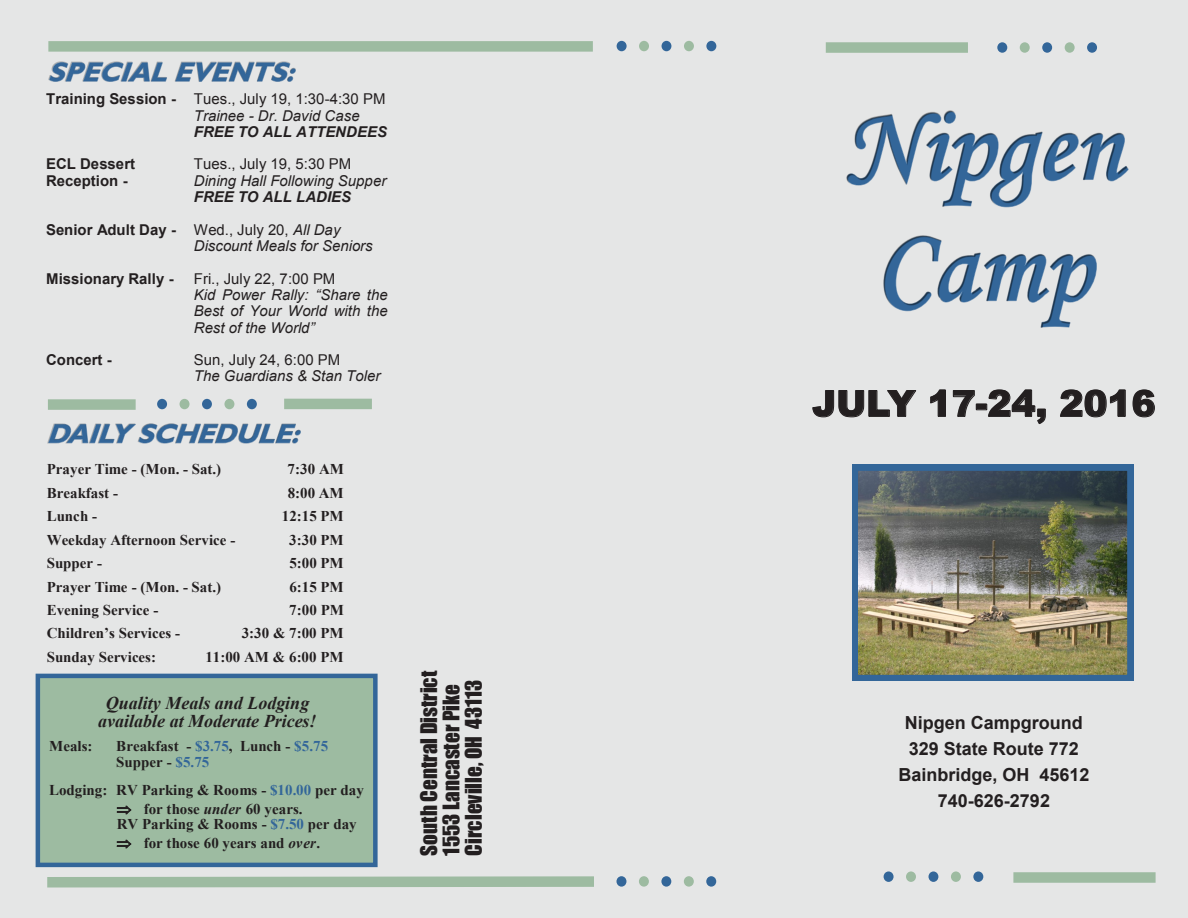
<style>
.page{position:relative;width:1188px;height:918px;background:#e5e6e6}
.page>*{position:absolute;margin:0;border:0;box-sizing:border-box;transform-origin:0 0}
.t1{font:900 36px "Arial";color:#231f20}
.t2{font:21px/22.4px "Impact";color:#231f20}
.t3{font:700 18px/26.1px "Arial";color:#231f20;text-align:center}
.t4{font:italic 700 18px/18.8px "Times New Roman";color:#231f20;text-align:center}
.t5{font:700 15px/15.5px "Times New Roman";color:#231f20}
.t6{font:italic 15px/16.4px "Arial";color:#231f20}
.t7{font:15px/16.4px "Arial";color:#231f20}
.t8{font:700 15px "Arial";color:#231f20}
.s1{font-weight:700}
.s2{font-style:italic}
.s3{font-weight:700;font-style:italic}
.s4{font-weight:700;font-style:normal}
.s5{font-style:normal}
.s6{color:#369}
</style>
<div class="page">
<div style="left:38px;top:676px;width:337px;height:189px;background:#9dbba1"></div>
<div style="left:36px;top:674px;width:342px;height:193px;border:4px solid #369"></div>
<img style="left:852px;top:465px;width:281px;height:216px">
<div style="left:48px;top:399px;width:88px;height:11px;background:#9dbba1"></div>
<div style="left:284px;top:399px;width:88px;height:10px;background:#9dbba1"></div>
<img style="left:847px;top:111px;width:282px;height:96px">
<img style="left:883px;top:236px;width:214px;height:92px">
<svg style="left:812px;top:390px;width:105px;height:28px"></svg>
<svg style="left:930px;top:389px;width:45px;height:28px"></svg>
<div style="left:976px;top:404px;width:11px;height:6px;border:1px solid #231f20"></div>
<svg style="left:987px;top:389px;width:59px;height:35px"></svg>
<svg style="left:1060px;top:389px;width:66px;height:29px"></svg>
<svg style="left:1132px;top:389px;width:23px;height:29px"></svg>
<svg style="left:48px;top:61px;width:240px;height:19px"></svg>
<img style="left:49px;top:62px;width:247px;height:20px">
<img style="left:48px;top:423px;width:253px;height:21px">
<svg style="left:47px;top:876px;width:547px;height:12px;background:#a5c0a9"></svg>
<div style="left:1013px;top:872px;width:143px;height:11px;background:#9dbba1"></div>
<div style="left:826px;top:42px;width:142px;height:11px;background:#9dbba1"></div>
<div style="left:48px;top:41px;width:545px;height:11px;background:#9dbba1"></div>
<div style="left:617px;top:41px;width:10px;height:10px;background:#369;border-radius:50%"></div>
<div style="left:639px;top:41px;width:10px;height:10px;background:#9dbba1;border-radius:50%"></div>
<div style="left:662px;top:41px;width:9px;height:10px;background:#369;border-radius:50%"></div>
<div style="left:684px;top:41px;width:10px;height:10px;background:#9dbba1;border-radius:50%"></div>
<div style="left:706px;top:41px;width:10px;height:10px;background:#369;border-radius:50%"></div>
<div style="left:616px;top:876px;width:10px;height:11px;background:#369;border-radius:50%"></div>
<div style="left:639px;top:876px;width:10px;height:11px;background:#9dbba1;border-radius:50%"></div>
<div style="left:661px;top:876px;width:10px;height:11px;background:#369;border-radius:50%"></div>
<div style="left:684px;top:876px;width:10px;height:11px;background:#9dbba1;border-radius:50%"></div>
<div style="left:706px;top:876px;width:10px;height:11px;background:#369;border-radius:50%"></div>
<div style="left:997px;top:42px;width:10px;height:11px;background:#369;border-radius:50%"></div>
<div style="left:1020px;top:42px;width:10px;height:11px;background:#9dbba1;border-radius:50%"></div>
<div style="left:1042px;top:42px;width:10px;height:11px;background:#369;border-radius:50%"></div>
<div style="left:1065px;top:42px;width:10px;height:11px;background:#9dbba1;border-radius:50%"></div>
<div style="left:1087px;top:42px;width:10px;height:11px;background:#369;border-radius:50%"></div>
<div style="left:884px;top:871px;width:10px;height:11px;background:#369;border-radius:50%"></div>
<div style="left:906px;top:871px;width:10px;height:11px;background:#9dbba1;border-radius:50%"></div>
<div style="left:929px;top:871px;width:9px;height:11px;background:#369;border-radius:50%"></div>
<div style="left:951px;top:871px;width:10px;height:11px;background:#9dbba1;border-radius:50%"></div>
<div style="left:973px;top:871px;width:10px;height:11px;background:#369;border-radius:50%"></div>
<div style="left:157px;top:399px;width:10px;height:10px;background:#369;border-radius:50%"></div>
<div style="left:180px;top:399px;width:10px;height:10px;background:#9dbba1;border-radius:50%"></div>
<div style="left:202px;top:399px;width:10px;height:10px;background:#369;border-radius:50%"></div>
<div style="left:224px;top:399px;width:10px;height:10px;background:#9dbba1;border-radius:50%"></div>
<div style="left:247px;top:399px;width:10px;height:10px;background:#369;border-radius:50%"></div>
<svg style="left:117px;top:806px;width:14px;height:8px"></svg>
<svg style="left:117px;top:840px;width:14px;height:8px"></svg>
<p class="t7" style="left:194px;top:91px;width:195px;text-indent:-148px"><span class="s1">Training Session -</span> Tues., July 19, 1:30-4:30 PM<br><span class="s2">Trainee - Dr. David Case<br></span><span class="s3">FREE TO ALL ATTENDEES</span></p>
<p class="t8" style="left:46px;top:154px;width:90px">ECL Dessert</p>
<p class="t7" style="left:194px;top:156px;width:159px">Tues., July 19, 5:30 PM</p>
<p class="t8" style="left:46px;top:170px;width:83px">Reception -</p>
<p class="t6" style="left:194px;top:173px;width:194px">Dining Hall Following Supper<br><span class="s1">FREE TO ALL LADIES</span></p>
<p class="t6" style="left:194px;top:221px;width:180px;text-indent:-148px"><span class="s4">Senior Adult Day -</span> <span class="s5">Wed., July 20,</span> All Day<br>Discount Meals for Seniors</p>
<p class="t8" style="left:46px;top:268px;width:129px">Missionary Rally -</p>
<p class="t6" style="left:194px;top:271px;width:196px"><span class="s5">Fri., July 22, 7:00 PM<br></span>Kid Power Rally: “Share the<br>Best of Your World with the<br>Rest of the World”</p>
<p class="t8" style="left:46px;top:349px;width:67px">Concert -</p>
<p class="t6" style="left:194px;top:352px;width:188px"><span class="s5">Sun, July 24, 6:00 PM<br></span>The Guardians &amp; Stan Toler</p>
<p class="t5" style="left:47px;top:461px;width:176px">Prayer Time - (Mon. - Sat.)</p>
<p class="t5" style="left:288px;top:461px;width:58px">7:30 AM</p>
<p class="t5" style="left:47px;top:484px;width:73px">Breakfast -</p>
<p class="t5" style="left:288px;top:484px;width:57px">8:00 AM</p>
<p class="t5" style="left:47px;top:508px;width:52px">Lunch -</p>
<p class="t5" style="left:282px;top:508px;width:63px">12:15 PM</p>
<p class="t5" style="left:47px;top:531px;width:190px">Weekday Afternoon Service -</p>
<p class="t5" style="left:289px;top:531px;width:56px">3:30 PM</p>
<p class="t5" style="left:47px;top:555px;width:57px">Supper -</p>
<p class="t5" style="left:289px;top:555px;width:56px">5:00 PM</p>
<p class="t5" style="left:47px;top:578px;width:176px">Prayer Time - (Mon. - Sat.)</p>
<p class="t5" style="left:289px;top:578px;width:56px">6:15 PM</p>
<p class="t5" style="left:47px;top:602px;width:113px">Evening Service -</p>
<p class="t5" style="left:289px;top:602px;width:56px">7:00 PM</p>
<p class="t5" style="left:47px;top:625px;width:135px">Children’s Services -</p>
<p class="t5" style="left:242px;top:625px;width:103px">3:30 &amp; 7:00 PM</p>
<p class="t5" style="left:47px;top:649px;width:111px">Sunday Services:</p>
<p class="t5" style="left:205px;top:649px;width:140px">11:00 AM &amp; 6:00 PM</p>
<p class="t4" style="left:98px;top:693px;width:220px">Quality Meals and Lodging available at Moderate Prices!</p>
<p class="t5" style="left:49px;top:738px;width:45px">Meals:</p>
<p class="t5" style="left:116px;top:738px;width:213px">Breakfast - <span class="s6">$3.75</span>, Lunch - <span class="s6">$5.75<br></span>Supper - <span class="s6">$5.75</span></p>
<p class="t5" style="left:144px;top:781px;width:222px;line-height:18.5px;text-indent:-95px">Lodging: RV Parking &amp; Rooms - <span class="s6">$10.00</span> per day for those <span class="s2">under</span> 60 years.</p>
<p class="t5" style="left:144px;top:815px;width:214px;line-height:18.3px;text-indent:-27px">RV Parking &amp; Rooms - <span class="s6">$7.50</span> per day for those 60 years and <span class="s2">over</span>.</p>
<p class="t2" style="left:417px;top:856px;width:186px;rotate:-90deg">South Central District<br>1553 Lancaster Pike<br>Circleville, OH 43113</p>
<p class="t1" style="left:812px;top:377px;width:345px">JULY 17-24, 2016</p>
<p class="t3" style="left:898px;top:709px;width:193px">Nipgen Campground<br>329 State Route 772<br>Bainbridge, OH 45612<br>740-626-2792</p>
</div>
